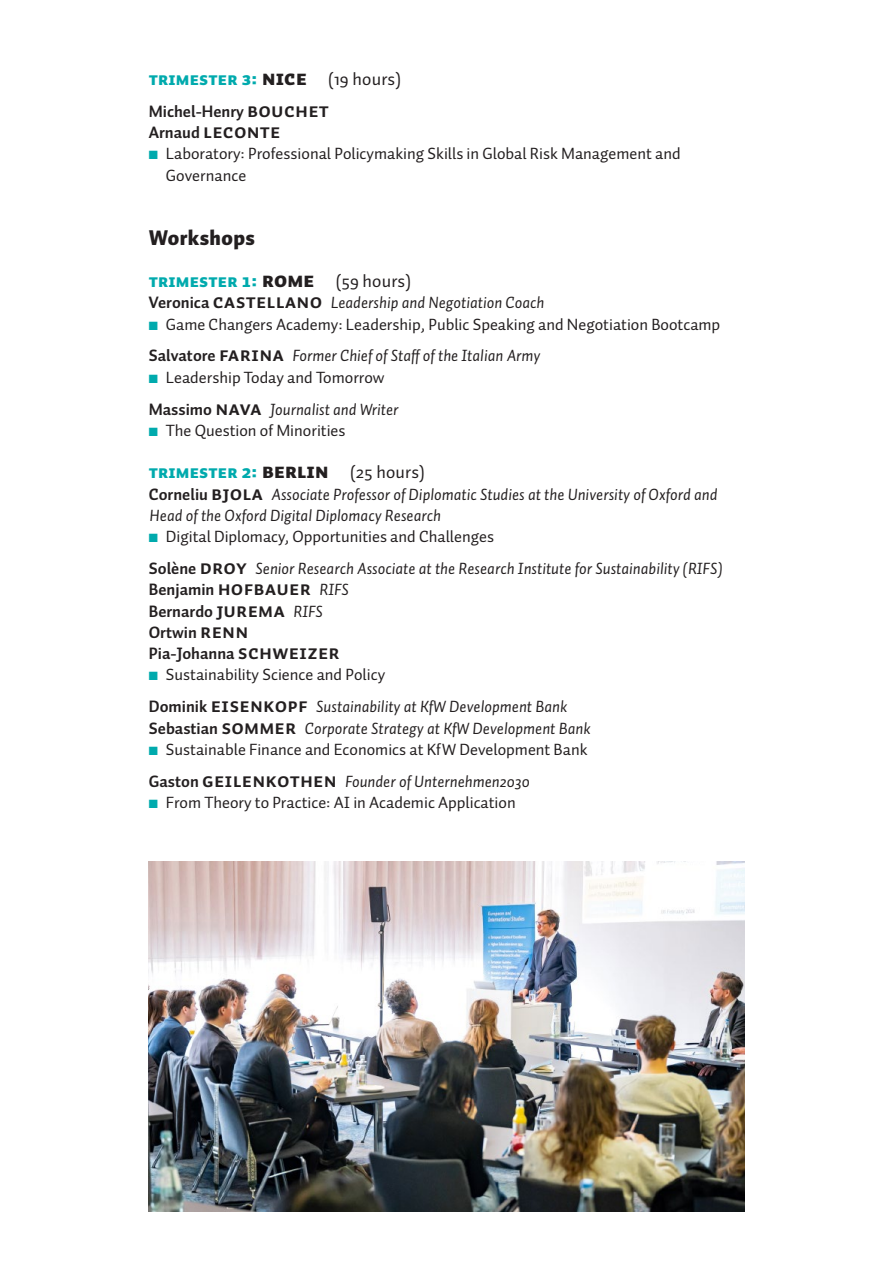
<style>
.page{position:relative;width:893px;height:1263px;background:#fff}
.page>*{position:absolute;margin:0;border:0;box-sizing:border-box;transform-origin:0 0}
.t1{font:900 21px "Auto Pro";letter-spacing:.02em;color:#231f20}
.t2{font:20.25px "Auto Pro Bold Small Caps";letter-spacing:.01em;color:#231f20}
.t3{font:18px "Auto Pro Black Small Caps";letter-spacing:.01em;color:#00aaad}
.t4{font:16.5px/21.3px "Auto Pro Regular Italic 1";color:#231f20}
.t5{font:16.5px/21.3px "Auto Pro";color:#231f20}
.t6{font:700 16.5px/21.3px "Auto Pro";color:#231f20}
.s1{font-size:21px;color:#231f20}
.s2{font-family:"Auto Pro";color:#231f20}
.s3{font-family:"Auto Pro Bold Small Caps";font-weight:400;font-size:20.25px}
.s4{font-family:"Auto Pro";font-weight:700;font-size:16.5px}
.s5{color:#00aaad}
.s6{font-family:"Auto Pro";font-weight:700}
.s7{font-family:"Auto Pro Bold Small Caps";font-size:20.25px}
.s8{font-family:"Auto Pro Regular Italic 1";font-weight:400}
</style>
<div class="page">
<img style="left:149px;top:861px;width:595px;height:351px">
<p class="t3" style="left:149px;top:66px;width:254px">trimester 3: <span class="s1">nice</span> <span class="s2">(19 hours)</span></p>
<p class="t6" style="left:149px;top:100px;width:182px">Michel-Henry <span class="s3">bouchet</span></p>
<p class="t2" style="left:149px;top:117px;width:133px"><span class="s4">Arnaud</span> leconte</p>
<p class="t5" style="left:166px;top:143px;width:516px;text-indent:-17px"><span class="s5">■</span> Laboratory: Professional Policymaking Skills in Global Risk Management and<br>Governance</p>
<p class="t1" style="left:149px;top:222px;width:108px">Workshops</p>
<p class="t3" style="left:149px;top:268px;width:264px">trimester 1: <span class="s1">rome</span> <span class="s2">(59 hours)</span></p>
<p class="t4" style="left:149px;top:292px;width:397px"><span class="s6">Veronica</span> <span class="s7">castellano</span> Leadership and Negotiation Coach</p>
<p class="t5" style="left:149px;top:313px;width:573px"><span class="s5">■</span> Game Changers Academy: Leadership, Public Speaking and Negotiation Bootcamp</p>
<p class="t4" style="left:149px;top:345px;width:393px"><span class="s6">Salvatore</span> <span class="s7">farina</span> Former Chief of Staff of the Italian Army</p>
<p class="t5" style="left:149px;top:366px;width:237px"><span class="s5">■</span> Leadership Today and Tomorrow</p>
<p class="t4" style="left:149px;top:398px;width:251px"><span class="s6">Massimo</span> <span class="s7">nava</span> Journalist and Writer</p>
<p class="t5" style="left:149px;top:419px;width:198px"><span class="s5">■</span> The Question of Minorities</p>
<p class="t3" style="left:149px;top:459px;width:278px">trimester 2: <span class="s1">berlin</span> <span class="s2">(25 hours)</span></p>
<p class="t4" style="left:149px;top:483px;width:570px"><span class="s6">Corneliu</span> <span class="s7">bjola</span> Associate Professor of Diplomatic Studies at the University of Oxford and<br>Head of the Oxford Digital Diplomacy Research</p>
<p class="t5" style="left:149px;top:526px;width:347px"><span class="s5">■</span> Digital Diplomacy, Opportunities and Challenges</p>
<p class="t4" style="left:149px;top:557px;width:575px"><span class="s6">Solène</span> <span class="s7">droy</span> Senior Research Associate at the Research Institute for Sustainability (RIFS)</p>
<p class="t6" style="left:149px;top:579px;width:202px">Benjamin <span class="s3">hofbauer</span> <span class="s8">RIFS<br></span>Bernardo <span class="s3">jurema</span> <span class="s8">RIFS<br></span>Ortwin <span class="s3">renn<br></span>Pia-Johanna <span class="s3">schweizer</span></p>
<p class="t5" style="left:149px;top:664px;width:238px"><span class="s5">■</span> Sustainability Science and Policy</p>
<p class="t4" style="left:149px;top:696px;width:443px"><span class="s6">Dominik</span> <span class="s7">eisenkopf</span> Sustainability at KfW Development Bank<br><span class="s6">Sebastian</span> <span class="s7">sommer</span> Corporate Strategy at KfW Development Bank</p>
<p class="t5" style="left:149px;top:738px;width:440px"><span class="s5">■</span> Sustainable Finance and Economics at KfW Development Bank</p>
<p class="t4" style="left:149px;top:770px;width:382px"><span class="s6">Gaston</span> <span class="s7">geilenkothen</span> Founder of Unternehmen2030</p>
<p class="t5" style="left:149px;top:791px;width:368px"><span class="s5">■</span> From Theory to Practice: AI in Academic Application</p>
</div>
